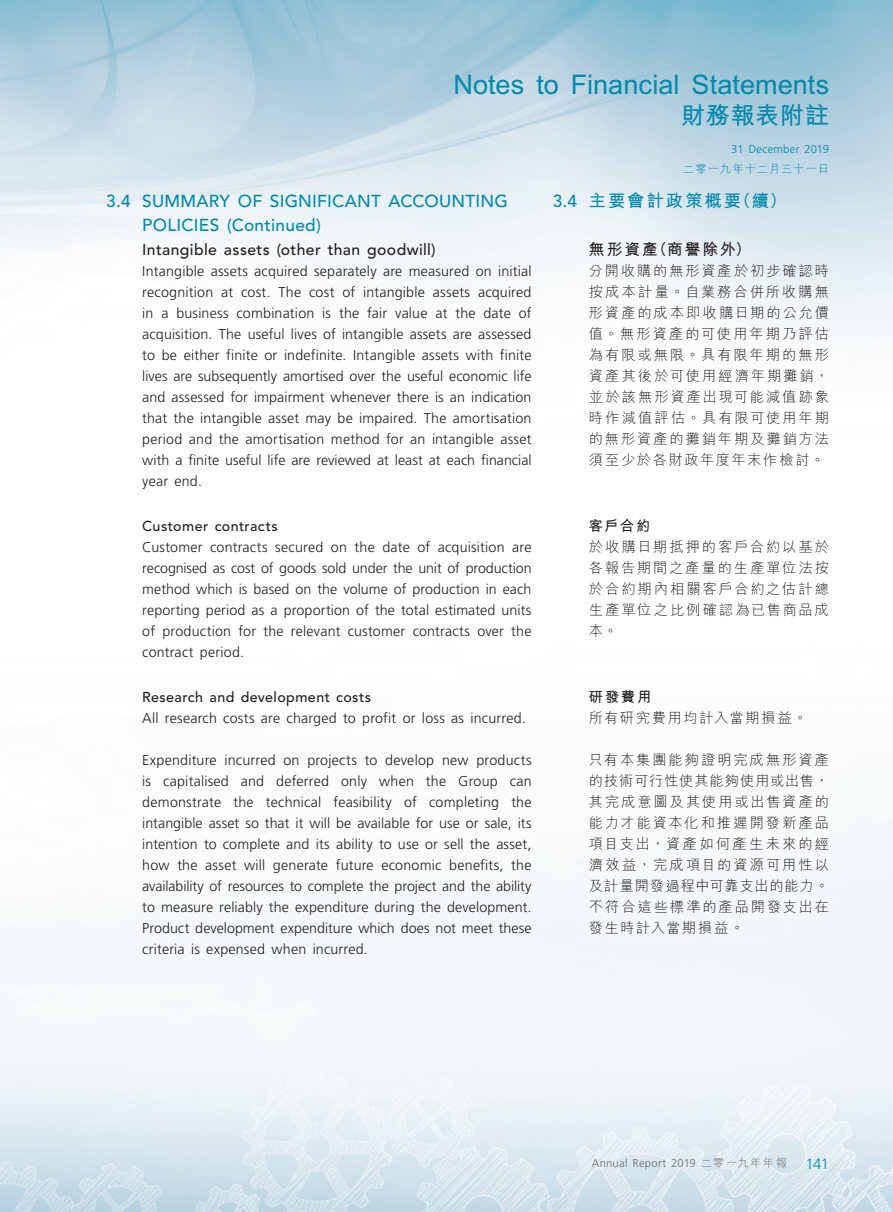
<style>
.page{position:relative;width:893px;height:1212px;background:#fff}
.page>*{position:absolute;margin:0;border:0;box-sizing:border-box;transform-origin:0 0}
.t1{font:700 27px "M Hei HK";letter-spacing:.005em;color:#0089ad}
.t2{font:700 24px "M Hei HK";letter-spacing:.035em;color:#0089ad}
._03_H1{font:500 17.25px/24px "Avenir LT Std";letter-spacing:.015em;color:#0089ad}
._03_H1-2{font:700 17.25px "M Hei HK";letter-spacing:.13em;color:#0089ad}
._04___H2{font:500 15.75px "Avenir LT Std";letter-spacing:.025em;color:#231f20}
._04___H2-2{font:700 15.75px "M Hei HK";letter-spacing:.12em;color:#231f20}
._12___P2{font:300 14.25px/21px "Frutiger LT Std";letter-spacing:.01em;color:#231f20;text-align:justify}
._12___P2-2{font:300 14.25px/21px "M Hei HK";letter-spacing:.125em;color:#231f20;text-align:justify}
._05_____H3{font:500 14.25px "Avenir LT Std";letter-spacing:.03em;color:#231f20}
._05_____H3-2{font:700 14.25px "M Hei HK";letter-spacing:.12em;color:#231f20}
.t3{font:300 11.25px "Frutiger LT Std";letter-spacing:.02em;color:#6c6d70}
.t4{font:300 11.25px "Frutiger LT Std";letter-spacing:.025em;color:#0089ad}
.t5{font:300 11.25px "M Hei HK";letter-spacing:.09em;color:#0089ad}
.s1{font-family:"Avenir LT Std";font-weight:500}
.s2{font-family:"M Hei HK"}
.s3{font-size:15px;color:#0089ad}
</style>
<div class="page">
<img style="left:0;top:0;width:893px;height:1212px">
<h1 class="t1" style="left:453px;top:65px;width:377px">Notes to Financial Statements</h1>
<h2 class="t2" style="left:681px;top:98px;width:150px">財務報表附註</h2>
<p class="t4" style="left:731px;top:143px;width:99px">31 December 2019</p>
<p class="t5" style="left:683px;top:163px;width:148px">二零一九年十二月三十一日</p>
<p class="_03_H1-2" style="left:553px;top:188px;width:235px"><span class="s1">3.4</span> 主要會計政策概要（續）</p>
<p class="_04___H2-2" style="left:589px;top:238px;width:163px">無形資產（商譽除外）</p>
<p class="_12___P2-2" style="left:589px;top:260px;width:242px">分開收購的無形資產於初步確認時按成本計量。自業務合併所收購無形資產的成本即收購日期的公允價值。無形資產的可使用年期乃評估為有限或無限。具有限年期的無形資產其後於可使用經濟年期攤銷，並於該無形資產出現可能減值跡象時作減值評估。具有限可使用年期的無形資產的攤銷年期及攤銷方法須至少於各財政年度年末作檢討。</p>
<p class="_03_H1" style="left:142px;top:189px;width:367px;text-indent:-36px">3.4 SUMMARY OF SIGNIFICANT ACCOUNTING<br>POLICIES (Continued)</p>
<p class="_04___H2" style="left:142px;top:240px;width:295px">Intangible assets (other than goodwill)</p>
<p class="_12___P2" style="left:142px;top:261px;width:391px">Intangible assets acquired separately are measured on initial recognition at cost. The cost of intangible assets acquired in a business combination is the fair value at the date of acquisition. The useful lives of intangible assets are assessed to be either finite or indefinite. Intangible assets with finite lives are subsequently amortised over the useful economic life and assessed for impairment whenever there is an indication that the intangible asset may be impaired. The amortisation period and the amortisation method for an intangible asset with a finite useful life are reviewed at least at each financial year end.</p>
<p class="_05_____H3" style="left:142px;top:518px;width:137px">Customer contracts</p>
<p class="_12___P2" style="left:142px;top:537px;width:391px">Customer contracts secured on the date of acquisition are recognised as cost of goods sold under the unit of production method which is based on the volume of production in each reporting period as a proportion of the total estimated units of production for the relevant customer contracts over the contract period.</p>
<p class="_05_____H3" style="left:142px;top:689px;width:230px">Research and development costs</p>
<p class="_12___P2" style="left:142px;top:708px;width:385px">All research costs are charged to profit or loss as incurred.</p>
<p class="_12___P2" style="left:142px;top:750px;width:391px">Expenditure incurred on projects to develop new products is capitalised and deferred only when the Group can demonstrate the technical feasibility of completing the intangible asset so that it will be available for use or sale, its intention to complete and its ability to use or sell the asset, how the asset will generate future economic benefits, the availability of resources to complete the project and the ability to measure reliably the expenditure during the development.<br>Product development expenditure which does not meet these criteria is expensed when incurred.</p>
<p class="_05_____H3-2" style="left:589px;top:515px;width:63px">客戶合約</p>
<p class="_12___P2-2" style="left:589px;top:536px;width:242px">於收購日期抵押的客戶合約以基於各報告期間之產量的生產單位法按於合約期內相關客戶合約之估計總生產單位之比例確認為已售商品成本。</p>
<p class="_05_____H3-2" style="left:589px;top:686px;width:64px">研發費用</p>
<p class="_12___P2-2" style="left:589px;top:707px;width:220px">所有研究費用均計入當期損益。</p>
<p class="_12___P2-2" style="left:589px;top:749px;width:242px">只有本集團能夠證明完成無形資產的技術可行性使其能夠使用或出售，其完成意圖及其使用或出售資產的能力才能資本化和推遲開發新產品項目支出，資產如何產生未來的經濟效益，完成項目的資源可用性以及計量開發過程中可靠支出的能力。不符合這些標準的產品開發支出在發生時計入當期損益。</p>
<p class="t3" style="left:592px;top:1157px;width:239px">Annual Report 2019 <span class="s2">二零一九年年報</span> <span class="s3">141</span></p>
</div>
